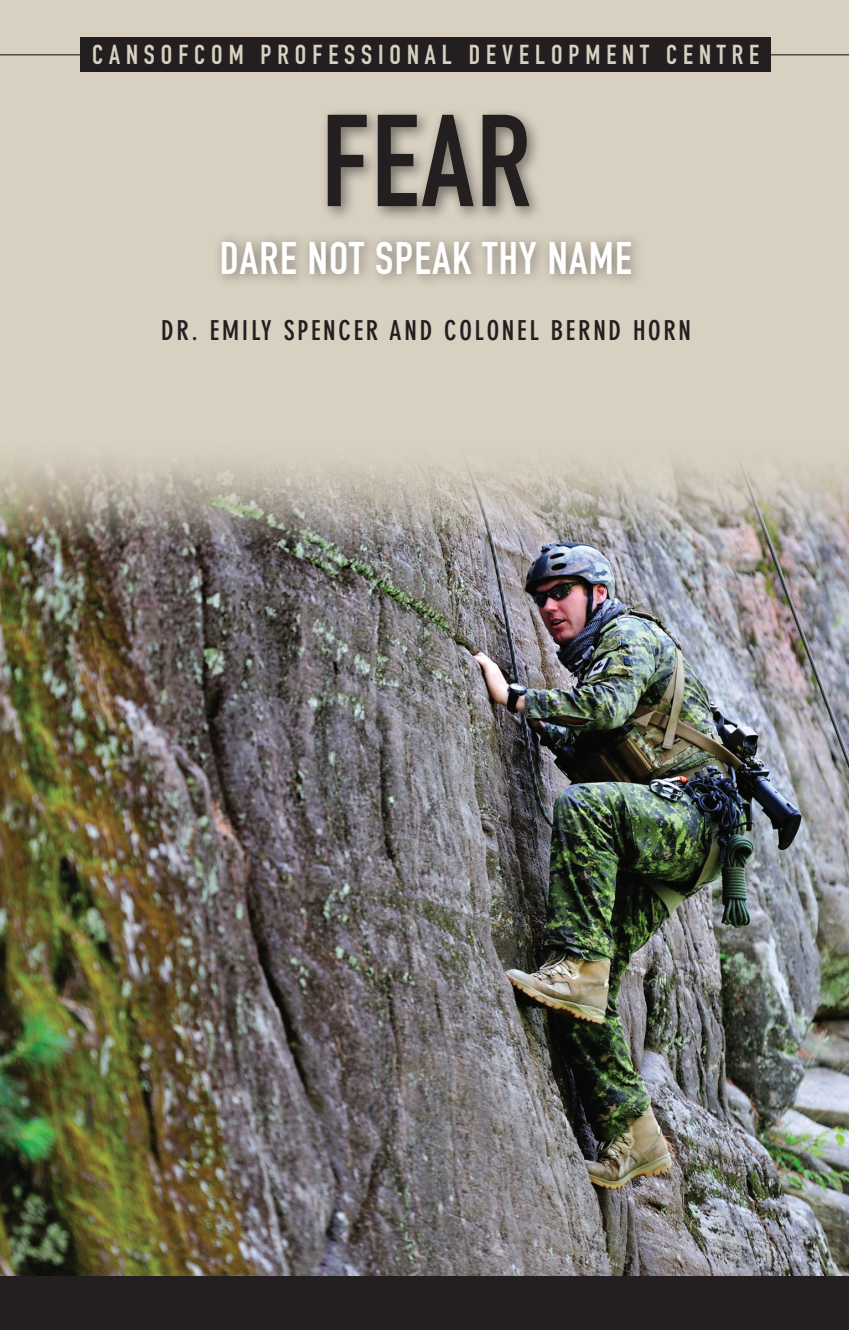
<style>
.page{position:relative;width:849px;height:1330px;background:#fff}
.page>*{position:absolute;margin:0;border:0;box-sizing:border-box;transform-origin:0 0}
.t1{font:128.25px "DIN Engschrift";color:#231f20}
.t2{font:45px "DIN Engschrift";color:#fff}
.t3{font:27px "DIN Engschrift";letter-spacing:.22em;color:#d8d0c0}
.t4{font:700 condensed 27px "DIN Neuzeit Grotesk";letter-spacing:.1em;color:#231f20}
</style>
<div class="page">
<div style="left:0;top:0;width:849px;height:1278px;background:#d8d0c0"></div>
<hr style="left:0;top:54px;width:849px;height:1px;background:#231f20">
<div style="left:81px;top:37px;width:690px;height:35px;background:#231f20"></div>
<div style="left:320px;top:107px;width:225px;height:116px;background:#231f20;opacity:.55"></div>
<div style="left:213px;top:231px;width:432px;height:57px;background:#231f20;opacity:.5"></div>
<img style="left:0;top:460px;width:849px;height:816px">
<div style="left:0;top:1276px;width:849px;height:53px;background:#231f20"></div>
<p class="t3" style="left:92px;top:39px;width:668px">CANSOFCOM PROFESSIONAL DEVELOPMENT CENTRE</p>
<h1 class="t1" style="left:321px;top:86px;width:211px">FEAR</h1>
<h2 class="t2" style="left:220px;top:231px;width:175px">DARENOTSPEA</h2>
<h2 class="t2" style="left:452px;top:231px;width:117px">K THY NAME</h2>
<p class="t4" style="left:161px;top:315px;width:531px">DR. EMILY SPENCER AND COLONEL BERND HORN</p>
</div>
